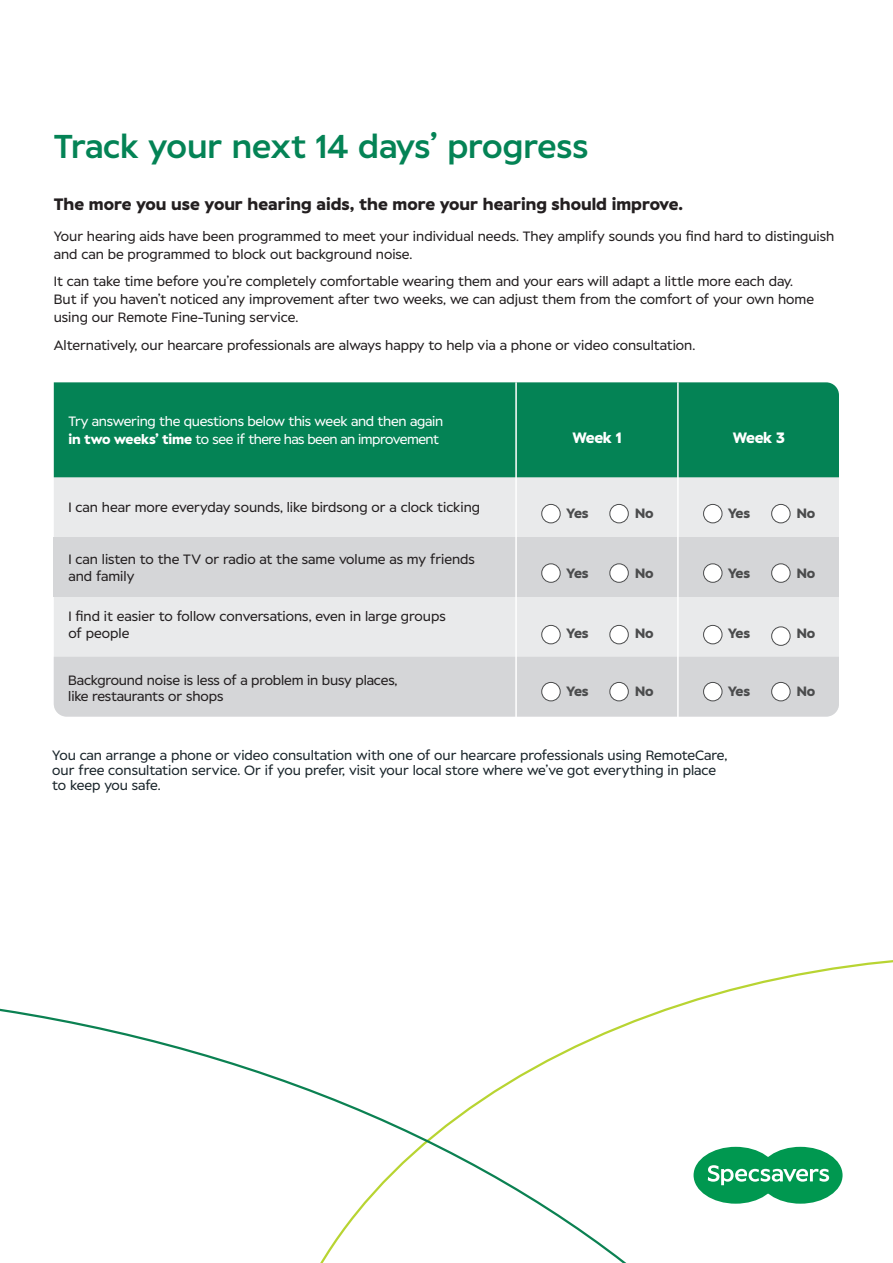
<style>
.page{position:relative;width:893px;height:1263px;background:#fff}
.page>*{position:absolute;margin:0;border:0;box-sizing:border-box;transform-origin:0 0}
.t1{font:500 33px "Specsavers Web";color:#048355}
.t2{font:700 16.5px "Specsavers";color:#231f20}
.t3{font:700 15px "Specsavers Web";letter-spacing:-.02em;color:#fff}
.t4{font:13.5px/16.5px "Specsavers";color:#231f20}
.t5{font:13.5px/15px "Specsavers Web";color:#1a252b}
.t6{font:13.5px/18px "Specsavers";letter-spacing:-.02em;color:#fff}
.t7{font:700 13.5px "Specsavers Web";letter-spacing:-.005em;color:#4b4c4d}
.s1{font-weight:700}
</style>
<div class="page">
<div style="left:54px;top:477px;width:785px;height:180px;background:#e9eaeb"></div>
<div style="left:54px;top:657px;width:785px;height:59px;background:#d5d6d8"></div>
<div style="left:54px;top:537px;width:785px;height:60px;background:#d5d6d8"></div>
<div style="left:54px;top:382px;width:785px;height:95px;background:#048355"></div>
<hr style="left:515px;top:382px;width:2px;height:340px;background:#fff">
<hr style="left:677px;top:382px;width:2px;height:340px;background:#fff">
<div style="left:542px;top:504px;width:18px;height:19px;background:#fff;border-radius:50%"></div>
<div style="left:541px;top:504px;width:20px;height:19px;border:1px solid #4b4c4d;border-radius:50%"></div>
<div style="left:542px;top:564px;width:18px;height:18px;background:#fff;border-radius:50%"></div>
<div style="left:541px;top:563px;width:20px;height:20px;border:1px solid #4b4c4d;border-radius:50%"></div>
<div style="left:542px;top:625px;width:18px;height:19px;background:#fff;border-radius:50%"></div>
<div style="left:541px;top:625px;width:20px;height:19px;border:1px solid #4b4c4d;border-radius:50%"></div>
<div style="left:542px;top:682px;width:18px;height:19px;background:#fff;border-radius:50%"></div>
<div style="left:541px;top:682px;width:20px;height:19px;border:1px solid #4b4c4d;border-radius:50%"></div>
<div style="left:610px;top:504px;width:18px;height:19px;background:#fff;border-radius:50%"></div>
<div style="left:609px;top:504px;width:20px;height:19px;border:1px solid #4b4c4d;border-radius:50%"></div>
<div style="left:610px;top:564px;width:18px;height:18px;background:#fff;border-radius:50%"></div>
<div style="left:609px;top:563px;width:20px;height:20px;border:1px solid #4b4c4d;border-radius:50%"></div>
<div style="left:610px;top:625px;width:18px;height:19px;background:#fff;border-radius:50%"></div>
<div style="left:609px;top:625px;width:20px;height:19px;border:1px solid #4b4c4d;border-radius:50%"></div>
<div style="left:610px;top:682px;width:18px;height:19px;background:#fff;border-radius:50%"></div>
<div style="left:609px;top:682px;width:20px;height:19px;border:1px solid #4b4c4d;border-radius:50%"></div>
<div style="left:703px;top:504px;width:19px;height:19px;background:#fff;border-radius:50%"></div>
<div style="left:703px;top:504px;width:19px;height:19px;border:1px solid #4b4c4d;border-radius:50%"></div>
<div style="left:703px;top:564px;width:19px;height:18px;background:#fff;border-radius:50%"></div>
<div style="left:703px;top:563px;width:19px;height:20px;border:1px solid #4b4c4d;border-radius:50%"></div>
<div style="left:703px;top:625px;width:19px;height:19px;background:#fff;border-radius:50%"></div>
<div style="left:703px;top:625px;width:19px;height:19px;border:1px solid #4b4c4d;border-radius:50%"></div>
<div style="left:703px;top:682px;width:19px;height:19px;background:#fff;border-radius:50%"></div>
<div style="left:703px;top:682px;width:19px;height:19px;border:1px solid #4b4c4d;border-radius:50%"></div>
<div style="left:772px;top:504px;width:18px;height:19px;background:#fff;border-radius:50%"></div>
<div style="left:771px;top:504px;width:19px;height:19px;border:1px solid #4b4c4d;border-radius:50%"></div>
<div style="left:772px;top:564px;width:18px;height:18px;background:#fff;border-radius:50%"></div>
<div style="left:771px;top:563px;width:19px;height:20px;border:1px solid #4b4c4d;border-radius:50%"></div>
<div style="left:772px;top:627px;width:18px;height:18px;background:#fff;border-radius:50%"></div>
<div style="left:771px;top:626px;width:19px;height:20px;border:1px solid #4b4c4d;border-radius:50%"></div>
<div style="left:772px;top:682px;width:18px;height:19px;background:#fff;border-radius:50%"></div>
<div style="left:771px;top:682px;width:19px;height:19px;border:1px solid #4b4c4d;border-radius:50%"></div>
<svg style="left:0;top:988px;width:843px;height:275px"></svg>
<div style="left:758px;top:1147px;width:84px;height:57px;background:#009850;border-radius:50%"></div>
<div style="left:694px;top:1147px;width:84px;height:57px;background:#009850;border-radius:50%"></div>
<svg style="left:708px;top:1165px;width:121px;height:20px"></svg>
<p class="t1" style="left:54px;top:126px;width:536px">Track your next 14 days’ progress</p>
<p class="t2" style="left:54px;top:194px;width:631px">The more you use your hearing aids, the more your hearing should improve.</p>
<p class="t4" style="left:54px;top:227px;width:782px;line-height:18px">Your hearing aids have been programmed to meet your individual needs. They amplify sounds you find hard to distinguish and can be programmed to block out background noise.</p>
<p class="t4" style="left:54px;top:272px;width:762px;line-height:18px">It can take time before you’re completely comfortable wearing them and your ears will adapt a little more each day.<br>But if you haven’t noticed any improvement after two weeks, we can adjust them from the comfort of your own home using our Remote Fine-Tuning service.</p>
<p class="t4" style="left:54px;top:337px;width:643px">Alternatively, our hearcare professionals are always happy to help via a phone or video consultation.</p>
<p class="t6" style="left:68px;top:413px;width:376px">Try answering the questions below this week and then again <span class="s1">in two weeks’ time</span> to see if there has been an improvement</p>
<p class="t3" style="left:572px;top:428px;width:51px">Week 1</p>
<p class="t3" style="left:733px;top:428px;width:54px">Week 3</p>
<p class="t4" style="left:68px;top:499px;width:413px">I can hear more everyday sounds, like birdsong or a clock ticking</p>
<p class="t7" style="left:566px;top:505px;width:24px">Yes</p>
<p class="t7" style="left:635px;top:505px;width:20px">No</p>
<p class="t7" style="left:728px;top:505px;width:24px">Yes</p>
<p class="t7" style="left:797px;top:505px;width:20px">No</p>
<p class="t4" style="left:68px;top:551px;width:408px">I can listen to the TV or radio at the same volume as my friends and family</p>
<p class="t4" style="left:68px;top:608px;width:379px">I find it easier to follow conversations, even in large groups of people</p>
<p class="t4" style="left:68px;top:671px;width:331px">Background noise is less of a problem in busy places, like restaurants or shops</p>
<p class="t7" style="left:566px;top:565px;width:24px">Yes</p>
<p class="t7" style="left:635px;top:565px;width:20px">No</p>
<p class="t7" style="left:728px;top:565px;width:24px">Yes</p>
<p class="t7" style="left:797px;top:565px;width:20px">No</p>
<p class="t7" style="left:566px;top:625px;width:24px">Yes</p>
<p class="t7" style="left:635px;top:625px;width:20px">No</p>
<p class="t7" style="left:728px;top:625px;width:24px">Yes</p>
<p class="t7" style="left:797px;top:625px;width:20px">No</p>
<p class="t7" style="left:566px;top:683px;width:24px">Yes</p>
<p class="t7" style="left:635px;top:683px;width:20px">No</p>
<p class="t7" style="left:728px;top:683px;width:24px">Yes</p>
<p class="t7" style="left:797px;top:683px;width:20px">No</p>
<p class="t5" style="left:52px;top:748px;width:677px">You can arrange a phone or video consultation with one of our hearcare professionals using RemoteCare, our free consultation service. Or if you prefer, visit your local store where we’ve got everything in place to keep you safe.</p>
</div>
